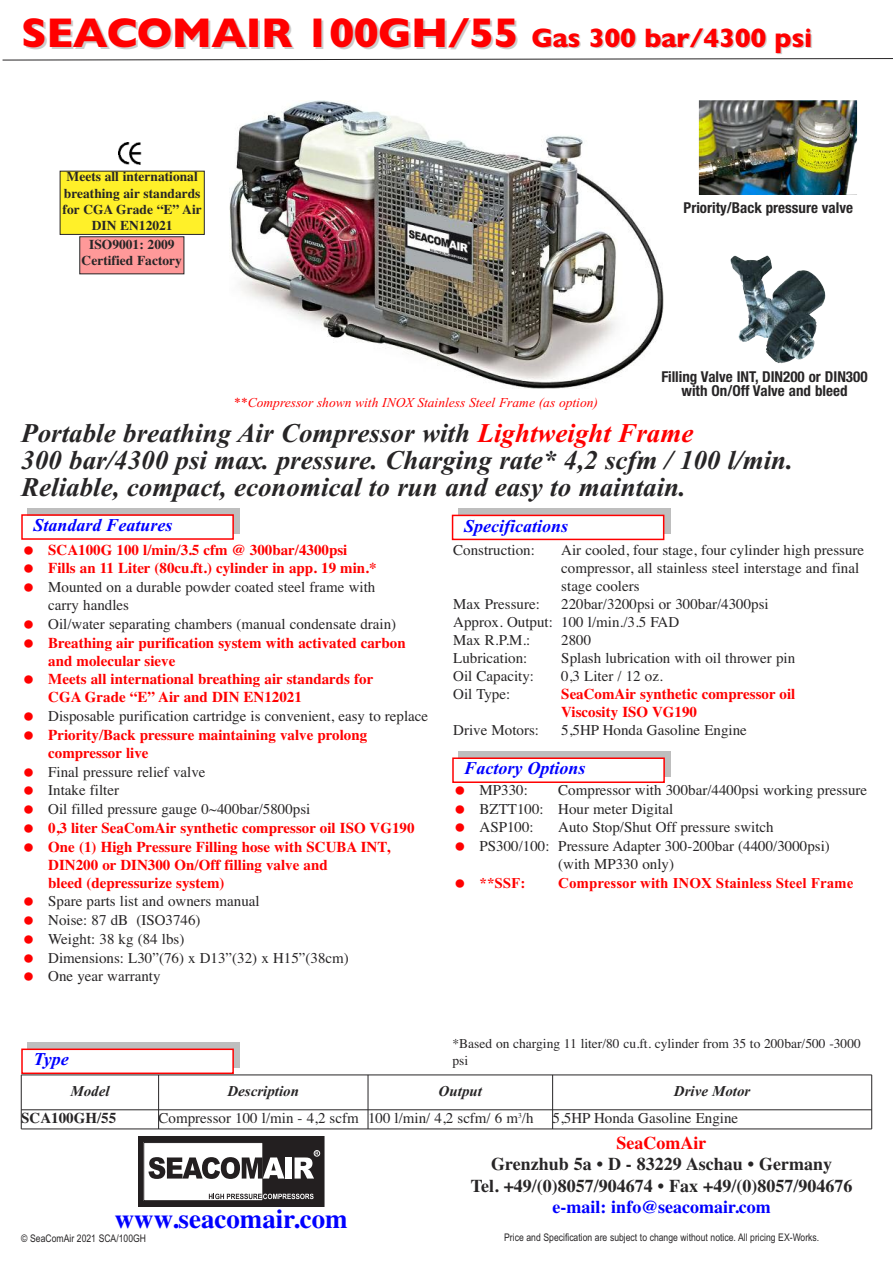
<style>
.page{position:relative;width:893px;height:1263px;background:#fff}
.page>*{position:absolute;margin:0;border:0;box-sizing:border-box;transform-origin:0 0}
.t1{font:700 42px "Gill Sans";letter-spacing:-.015em;color:#f00}
.t2{font:italic 700 27px/27px "Times New Roman";color:#272526}
.t3{font:700 27px "Times";color:#00f}
.t4{font:700 18px/21.6px "Times";color:#272526;text-align:center}
.t5{font:italic 700 18px "Times New Roman";color:#00f}
.t6{font:15px/18.8px "Times";color:#272526}
.t7{font:700 15px/18.3px "Times";color:#f00}
.t8{font:700 condensed 15px/13.5px "Helvetica Neue";color:#272526;text-align:center}
.t9{font:700 15px "Times New Roman";color:#f00}
.t10{font:italic 700 15px "Times New Roman";color:#272526}
.t11{font:700 15px "Times";color:#272526}
.t12{font:700 13.5px/16.2px "Times";color:#272526;text-align:center}
.t13{font:13.5px/16.2px "Times";color:#272526}
.t14{font:italic 13.5px "Times New Roman";color:#f00}
.t15{font:10.5px "Arial Narrow";color:#272526}
.s1{font-size:27px}
.s2{color:#f00}
.s3{font-weight:400}
.s4{color:#00f}
</style>
<div class="page">
<div style="left:458px;top:751px;width:213px;height:26px;background:#bebebe"></div>
<svg style="left:2px;top:58px;width:891px;height:2px"></svg>
<img style="left:230px;top:101px;width:434px;height:287px">
<img style="left:118px;top:143px;width:23px;height:22px">
<div style="left:454px;top:759px;width:209px;height:22px;background:#fff"></div>
<div style="left:452px;top:757px;width:213px;height:26px;border:2px solid #f00"></div>
<div style="left:27px;top:508px;width:213px;height:26px;background:#bebebe"></div>
<svg style="left:458px;top:509px;width:212px;height:25px"></svg>
<div style="left:27px;top:1042px;width:213px;height:26px;background:#bebebe"></div>
<div style="left:23px;top:1050px;width:209px;height:22px;background:#fff"></div>
<div style="left:21px;top:1048px;width:213px;height:26px;border:2px solid #f00"></div>
<div style="left:138px;top:1136px;width:186px;height:70px;background:#231f20"></div>
<div style="left:144px;top:1142px;width:119px;height:59px;background:#fff"></div>
<div style="left:144px;top:1142px;width:119px;height:59px;border:1px solid #231f20"></div>
<svg style="left:148px;top:1157px;width:136px;height:22px"></svg>
<div style="left:285px;top:1157px;width:6px;height:21px;background:#fff"></div>
<svg style="left:209px;top:1194px;width:105px;height:5px"></svg>
<svg style="left:295px;top:1150px;width:25px;height:28px"></svg>
<div style="left:23px;top:516px;width:209px;height:22px;background:#fff"></div>
<div style="left:21px;top:514px;width:213px;height:26px;border:2px solid #f00"></div>
<div style="left:453px;top:516px;width:210px;height:23px;background:#fff"></div>
<div style="left:452px;top:515px;width:212px;height:25px;border:2px solid #f00"></div>
<div style="left:60px;top:171px;width:144px;height:63px;background:#fff029"></div>
<div style="left:60px;top:171px;width:144px;height:64px;border:1px solid #272526"></div>
<hr style="left:21px;top:1075px;width:1px;height:54px;background:#272526">
<hr style="left:158px;top:1075px;width:1px;height:54px;background:#272526">
<hr style="left:368px;top:1075px;width:1px;height:54px;background:#272526">
<hr style="left:552px;top:1075px;width:1px;height:54px;background:#272526">
<hr style="left:871px;top:1075px;width:1px;height:54px;background:#272526">
<hr style="left:21px;top:1075px;width:851px;height:1px;background:#272526">
<hr style="left:21px;top:1109px;width:851px;height:1px;background:#272526">
<hr style="left:21px;top:1129px;width:851px;height:1px;background:#272526">
<img style="left:730px;top:255px;width:52px;height:44px">
<div style="left:80px;top:237px;width:104px;height:37px;background:#f99"></div>
<img style="left:699px;top:100px;width:158px;height:95px">
<h1 class="t1" style="left:21px;top:8px;width:793px">SEACOMAIR 100GH/55 <span class="s1">Gas 300 bar/4300 psi</span></h1>
<p class="t12" style="left:63px;top:169px;width:141px">Meets all international breathing air standards for CGA Grade “E” Air<br>DIN EN12021</p>
<p class="t12" style="left:82px;top:236px;width:102px">ISO9001: 2009<br>Certified Factory</p>
<p class="t14" style="left:234px;top:394px;width:365px">**Compressor shown with INOX Stainless Steel Frame (as option)</p>
<p class="t8" style="left:684px;top:200px;width:171px">Priority/Back pressure valve</p>
<p class="t8" style="left:661px;top:369px;width:208px">Filling Valve INT, DIN200 or DIN300 with On/Off Valve and bleed</p>
<h2 class="t2" style="left:21px;top:419px;width:773px">Portable breathing Air Compressor with <span class="s2">Lightweight Frame<br></span>300 bar/4300 psi max. pressure. Charging rate* 4,2 scfm / 100 l/min.<br>Reliable, compact, economical to run and easy to maintain.</h2>
<p class="t5" style="left:34px;top:514px;width:140px">Standard Features</p>
<p class="t5" style="left:464px;top:515px;width:105px">Specifications</p>
<p class="t7" style="left:48px;top:540px;width:330px;line-height:18.8px">SCA100G 100 l/min/3.5 cfm @ 300bar/4300psi<br>Fills an 11 Liter (80cu.ft.) cylinder in app. 19 min.*</p>
<p class="t6" style="left:48px;top:578px;width:349px;line-height:18.3px">Mounted on a durable powder coated steel frame with carry handles<br>Oil/water separating chambers (manual condensate drain)</p>
<p class="t7" style="left:48px;top:633px;width:359px">Breathing air purification system with activated carbon and molecular sieve<br>Meets all international breathing air standards for CGA Grade “E” Air and DIN EN12021</p>
<p class="t6" style="left:48px;top:707px;width:381px">Disposable purification cartridge is convenient, easy to replace</p>
<p class="t7" style="left:48px;top:726px;width:321px">Priority/Back pressure maintaining valve prolong compressor live</p>
<p class="t6" style="left:48px;top:762px;width:264px">Final pressure relief valve<br>Intake filter<br>Oil filled pressure gauge 0~400bar/5800psi</p>
<p class="t7" style="left:48px;top:819px;width:368px">0,3 liter SeaComAir synthetic compressor oil ISO VG190<br>One (1) High Pressure Filling hose with SCUBA INT, DIN200 or DIN300 On/Off filling valve and<br>bleed (depressurize system)</p>
<p class="t6" style="left:48px;top:892px;width:302px">Spare parts list and owners manual<br>Noise: 87 dB (ISO3746)<br>Weight: 38 kg (84 lbs)<br>Dimensions: L30”(76) x D13”(32) x H15”(38cm)<br>One year warranty</p>
<p class="t5" style="left:34px;top:1049px;width:37px">Type</p>
<p class="t6" style="left:453px;top:540px;width:83px">Construction:</p>
<p class="t6" style="left:561px;top:541px;width:304px;line-height:18px">Air cooled, four stage, four cylinder high pressure compressor, all stainless steel interstage and final stage coolers</p>
<p class="t6" style="left:453px;top:594px;width:88px">Max Pressure:</p>
<p class="t6" style="left:453px;top:595px;width:317px;line-height:18px;text-indent:108px">220bar/3200psi or 300bar/4300psi<br>Approx. Output: 100 l/min./3.5 FAD<br>Max R.P.M.:</p>
<p class="t6" style="left:561px;top:630px;width:31px">2800</p>
<p class="t6" style="left:453px;top:648px;width:76px">Lubrication:</p>
<p class="t6" style="left:561px;top:648px;width:235px">Splash lubrication with oil thrower pin</p>
<p class="t6" style="left:453px;top:666px;width:82px">Oil Capacity:</p>
<p class="t6" style="left:561px;top:666px;width:103px">0,3 Liter / 12 oz.</p>
<p class="t6" style="left:453px;top:684px;width:58px">Oil Type:</p>
<p class="t7" style="left:561px;top:685px;width:236px">SeaComAir synthetic compressor oil<br>Viscosity ISO VG190</p>
<p class="t6" style="left:453px;top:720px;width:87px">Drive Motors:</p>
<p class="t6" style="left:561px;top:720px;width:187px">5,5HP Honda Gasoline Engine</p>
<p class="t5" style="left:465px;top:758px;width:122px">Factory Options</p>
<p class="t6" style="left:480px;top:780px;width:389px;text-indent:79px">Compressor with 300bar/4400psi working pressure<br>BZTT100: Hour meter Digital<br>ASP100:</p>
<p class="t6" style="left:480px;top:780px;width:50px">MP330:</p>
<p class="t6" style="left:558px;top:818px;width:217px">Auto Stop/Shut Off pressure switch</p>
<p class="t6" style="left:480px;top:837px;width:352px">PS300/100: Pressure Adapter 300-200bar (4400/3000psi)</p>
<p class="t6" style="left:558px;top:855px;width:117px">(with MP330 only)</p>
<p class="t9" style="left:480px;top:874px;width:47px">**SSF:</p>
<p class="t9" style="left:558px;top:874px;width:297px">Compressor with INOX Stainless Steel Frame</p>
<p class="t13" style="left:453px;top:1035px;width:410px">*Based on charging 11 liter/80 cu.ft. cylinder from 35 to 200bar/500 -3000 psi</p>
<p class="t10" style="left:70px;top:1082px;width:41px">Model</p>
<p class="t10" style="left:227px;top:1082px;width:73px">Description</p>
<p class="t10" style="left:439px;top:1082px;width:45px">Output</p>
<p class="t10" style="left:674px;top:1082px;width:78px">Drive Motor</p>
<p class="t11" style="left:21px;top:1109px;width:97px">SCA100GH/55</p>
<p class="t6" style="left:159px;top:1108px;width:377px">Compressor 100 l/min - 4,2 scfm 100 l/min/ 4,2 scfm/ 6 m<sup>3</sup>/h</p>
<p class="t6" style="left:553px;top:1108px;width:187px">5,5HP Honda Gasoline Engine</p>
<h2 class="t3" style="left:115px;top:1203px;width:234px">www.seacomair.com</h2>
<p class="t15" style="left:21px;top:1232px;width:126px">© SeaComAir 2021 SCA/100GH</p>
<p class="t4" style="left:471px;top:1131px;width:383px"><span class="s2">SeaComAir<br></span>Grenzhub 5a <span class="s3">•</span> D - 83229 Aschau <span class="s3">•</span> Germany<br>Tel. +49/(0)8057/904674 <span class="s3">•</span> Fax +49/(0)8057/904676 <span class="s4">e-mail: info@seacomair.com</span></p>
<p class="t15" style="left:504px;top:1231px;width:317px">Price and Specification are subject to change without notice. All pricing EX-Works.</p>
</div>
